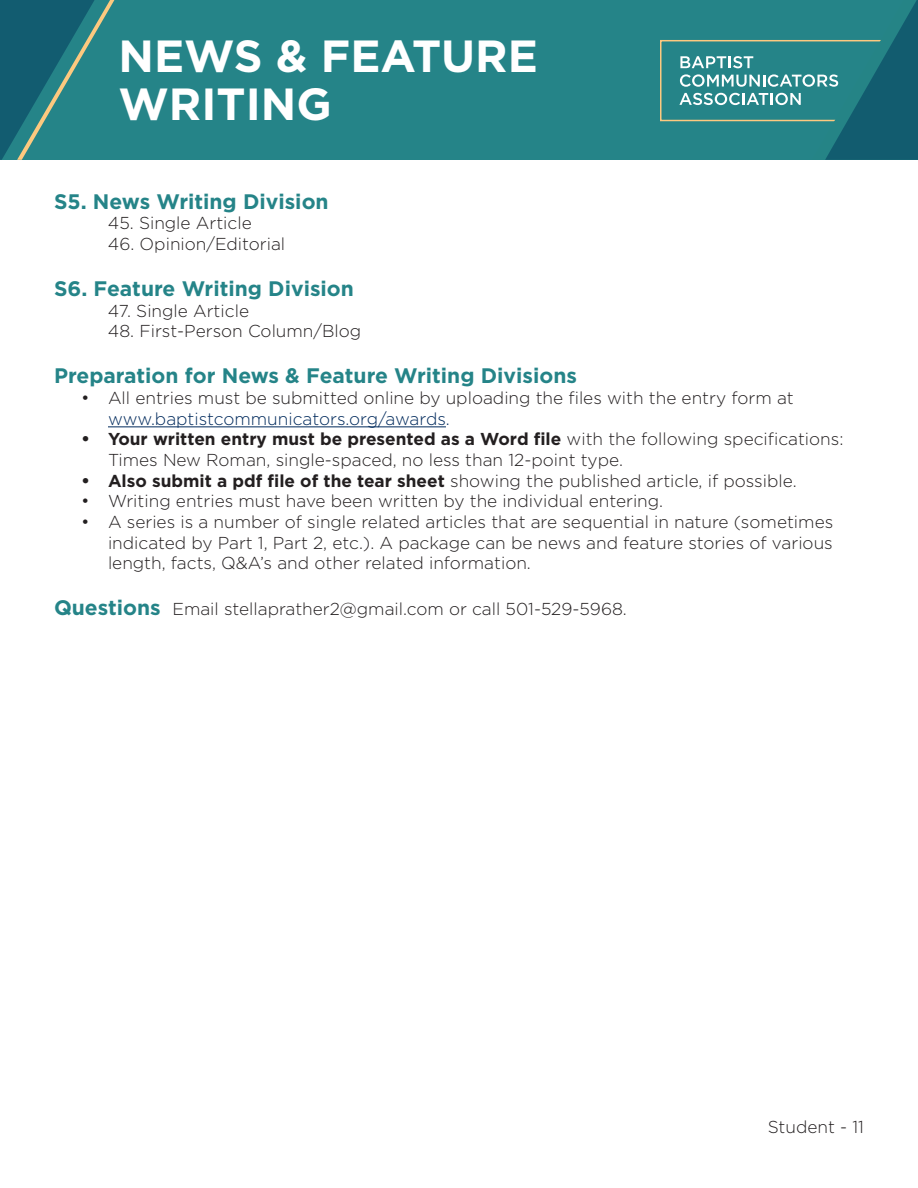
<style>
.page{position:relative;width:918px;height:1188px;background:#fff}
.page>*{position:absolute;margin:0;border:0;box-sizing:border-box;transform-origin:0 0}
.t1{font:700 45px "Gotham";color:#fff}
.t2{font:700 21px "Gotham";color:#258488}
.t3{font:300 17.25px/20.7px "Gotham";color:#231f20}
.s1{font-size:18px}
.s2{color:#002a5c}
.s3{font-weight:700;font-size:18px}
.s4{font-weight:700}
.s5{font-weight:700;font-size:21px;color:#258488}
</style>
<div class="page">
<div style="left:0;top:0;width:918px;height:160px;background:#258488"></div>
<svg style="left:0;top:0;width:115px;height:160px"></svg>
<svg style="left:660px;top:0;width:258px;height:160px"></svg>
<hr style="left:108px;top:427px;width:338px;height:1px;background:#002a5c">
<p class="t1" style="left:118px;top:30px;width:421px">NEWS &amp; FEATURE</p>
<p class="t1" style="left:118px;top:78px;width:215px">WRITING</p>
<p class="t2" style="left:54px;top:189px;width:276px">S5. News Writing Division</p>
<p class="t3" style="left:108px;top:213px;width:145px">45. Single Article</p>
<p class="t3" style="left:108px;top:233px;width:179px">46. Opinion/Editorial</p>
<p class="t2" style="left:54px;top:276px;width:301px">S6. Feature Writing Division</p>
<p class="t3" style="left:108px;top:300px;width:143px">47. Single Article</p>
<p class="t3" style="left:108px;top:321px;width:255px">48. First-Person Column/Blog</p>
<p class="t2" style="left:54px;top:364px;width:525px">Preparation for News &amp; Feature Writing Divisions</p>
<p class="t3" style="left:108px;top:387px;width:687px;text-indent:-27px"><span class="s1">•</span> All entries must be submitted online by uploading the files with the entry form at <span class="s2">www.baptistcommunicators.org/awards.</span></p>
<p class="t3" style="left:108px;top:429px;width:737px;text-indent:-27px"><span class="s3">•</span> <span class="s4">Your written entry must be presented as a Word file</span> with the following specifications:<br>Times New Roman, single-spaced, no less than 12-point type.</p>
<p class="t3" style="left:81px;top:470px;width:717px"><span class="s3">•</span> <span class="s4">Also submit a pdf file of the tear sheet</span> showing the published article, if possible.</p>
<p class="t3" style="left:81px;top:491px;width:584px"><span class="s1">•</span> Writing entries must have been written by the individual entering.</p>
<p class="t3" style="left:108px;top:511px;width:727px;text-align:justify;text-indent:-27px"><span class="s1">•</span> A series is a number of single related articles that are sequential in nature (sometimes indicated by Part 1, Part 2, etc.). A package can be news and feature stories of various length, facts, Q&amp;A’s and other related information.</p>
<p class="t3" style="left:54px;top:599px;width:574px"><span class="s5">Questions</span> Email stellaprather2@gmail.com or call 501-529-5968.</p>
<p class="t3" style="left:768px;top:1116px;width:98px">Student - 11</p>
</div>
